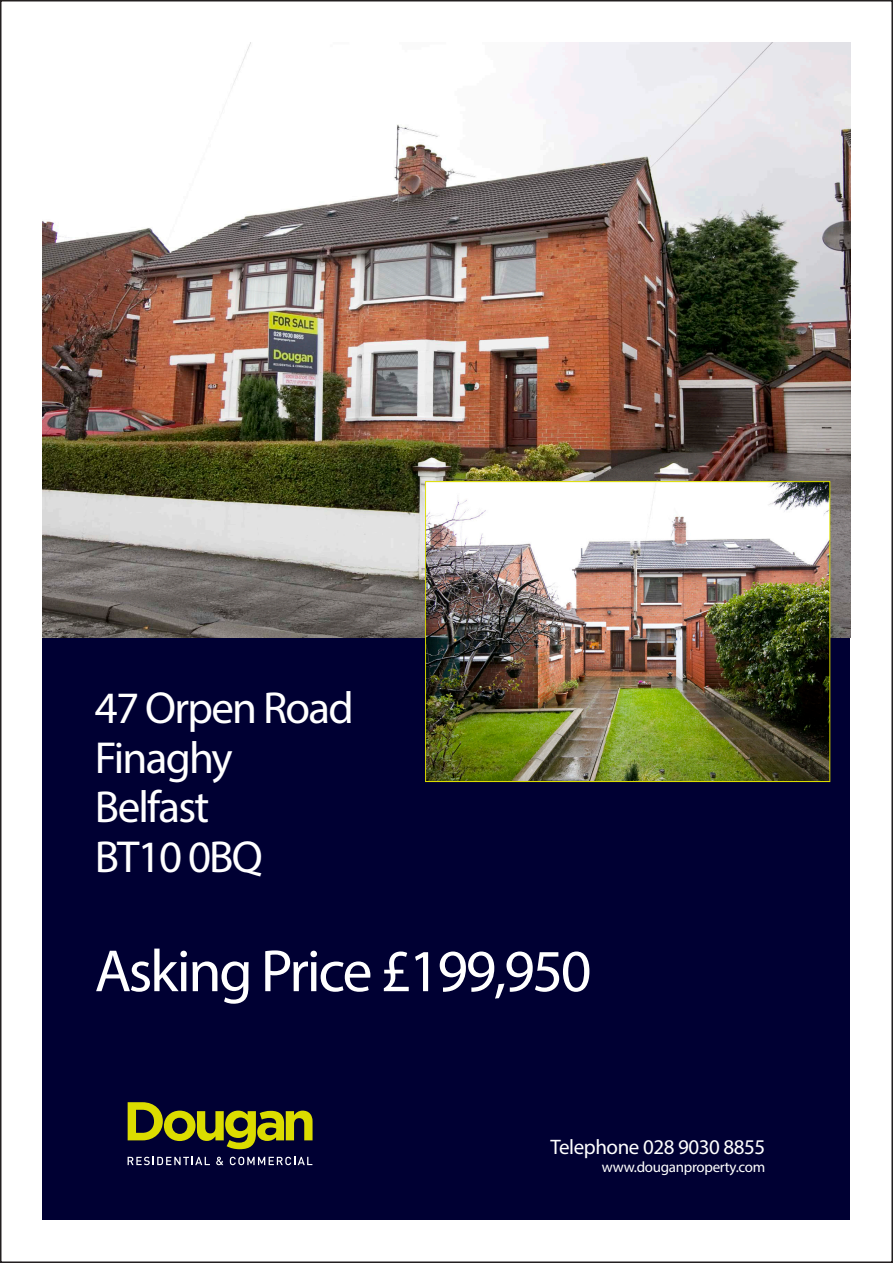
<style>
.page{position:relative;width:893px;height:1263px;background:#fff}
.page>*{position:absolute;margin:0;border:0;box-sizing:border-box;transform-origin:0 0}
.t1{font:60px "Myriad Pro";letter-spacing:-.04em;color:#fff}
.t2{font:45px "Myriad Pro";letter-spacing:-.04em;color:#fff}
.t3{font:21px "Myriad Pro";letter-spacing:-.02em;color:#fff}
.t4{font:15px "Myriad Pro";letter-spacing:-.02em;color:#fff}
</style>
<div class="page">
<div style="left:43px;top:43px;width:807px;height:1177px;background:#003"></div>
<svg style="left:128px;top:1157px;width:82px;height:8px"></svg>
<svg style="left:216px;top:1157px;width:7px;height:8px"></svg>
<svg style="left:230px;top:1157px;width:82px;height:8px"></svg>
<svg style="left:128px;top:1102px;width:185px;height:47px"></svg>
<img style="left:43px;top:43px;width:807px;height:595px">
<img style="left:427px;top:483px;width:401px;height:297px">
<div style="left:425px;top:481px;width:405px;height:301px;border:1px solid #dbdc00"></div>
<p class="t2" style="left:95px;top:680px;width:260px">47 Orpen Road</p>
<p class="t2" style="left:95px;top:730px;width:139px">Finaghy</p>
<p class="t2" style="left:95px;top:779px;width:116px">Belfast</p>
<p class="t2" style="left:95px;top:829px;width:169px">BT10 0BQ</p>
<p class="t1" style="left:95px;top:934px;width:498px">Asking Price £199,950</p>
<p class="t3" style="left:550px;top:1133px;width:216px">Telephone 028 9030 8855</p>
<p class="t4" style="left:602px;top:1157px;width:165px">www.douganproperty.com</p>
</div>
